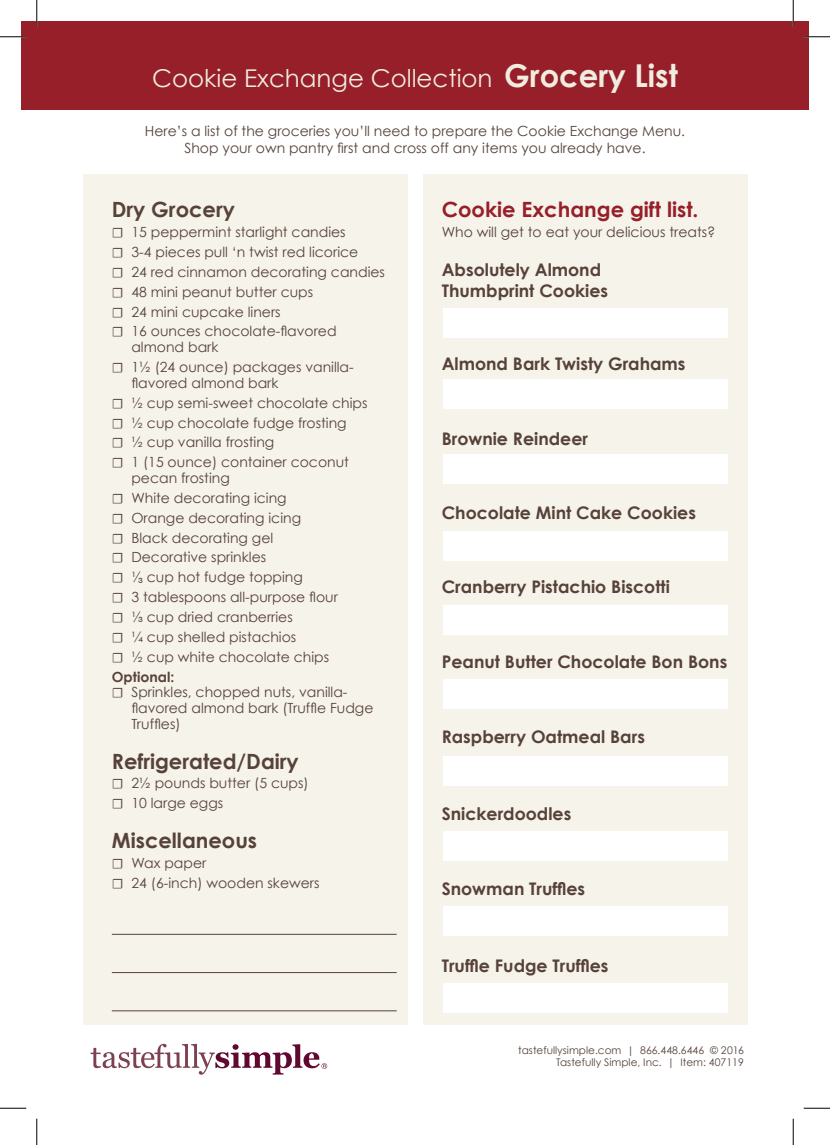
<style>
.page{position:relative;width:830px;height:1145px;background:#fff}
.page>*{position:absolute;margin:0;border:0;box-sizing:border-box;transform-origin:0 0}
.t1{font:24.5px "Century Gothic";color:#f1ece0}
.t2{font:700 21px "Century Gothic";color:#564239}
.t3{font:700 21px "Century Gothic";color:#961f29}
.t4{font:700 17.32px/20.8px "Century Gothic";color:#564239}
.t5{font:14px/15.8px "Century Gothic";color:#564239}
.t6{font:700 14px "Century Gothic";color:#564239}
.t7{font:10.5px/12.6px "Century Gothic";color:#564239;text-align:right}
.s1{font-weight:700;font-size:31.5px}
.s2{font-family:"Minion Pro"}
</style>
<div class="page">
<div style="left:22px;top:21px;width:786px;height:89px;background:#961f29"></div>
<div style="left:83px;top:174px;width:324px;height:851px;background:#f6f3eb"></div>
<div style="left:423px;top:174px;width:324px;height:851px;background:#f6f3eb"></div>
<svg style="left:91px;top:1043px;width:236px;height:31px"></svg>
<hr style="left:112px;top:1010px;width:285px;height:1px;background:#564239">
<hr style="left:112px;top:933px;width:285px;height:1px;background:#564239">
<hr style="left:112px;top:972px;width:285px;height:1px;background:#564239">
<div style="left:442px;top:309px;width:285px;height:29px;background:#fff"></div>
<div style="left:442px;top:379px;width:285px;height:29px;background:#fff"></div>
<div style="left:442px;top:455px;width:285px;height:29px;background:#fff"></div>
<div style="left:442px;top:605px;width:285px;height:29px;background:#fff"></div>
<div style="left:442px;top:531px;width:285px;height:29px;background:#fff"></div>
<div style="left:442px;top:680px;width:285px;height:29px;background:#fff"></div>
<div style="left:442px;top:756px;width:285px;height:29px;background:#fff"></div>
<div style="left:442px;top:831px;width:285px;height:29px;background:#fff"></div>
<div style="left:442px;top:906px;width:285px;height:29px;background:#fff"></div>
<div style="left:442px;top:983px;width:285px;height:29px;background:#fff"></div>
<svg style="left:0;top:36px;width:26px;height:1px"></svg>
<svg style="left:803px;top:36px;width:27px;height:1px"></svg>
<svg style="left:0;top:1107px;width:26px;height:1px"></svg>
<svg style="left:803px;top:1107px;width:27px;height:1px"></svg>
<svg style="left:36px;top:0;width:1px;height:26px"></svg>
<svg style="left:36px;top:1118px;width:1px;height:26px"></svg>
<svg style="left:792px;top:0;width:1px;height:26px"></svg>
<svg style="left:792px;top:1118px;width:1px;height:26px"></svg>
<p class="t1" style="left:152px;top:63px;width:527px">Cookie Exchange Collection <span class="s1">Grocery List</span></p>
<p class="t5" style="left:145px;top:122px;width:541px;line-height:16.8px;text-align:center">Here’s a list of the groceries you’ll need to prepare the Cookie Exchange Menu.<br>Shop your own pantry first and cross off any items you already have.</p>
<p class="t2" style="left:112px;top:196px;width:125px">Dry Grocery</p>
<p class="t5" style="left:112px;top:224px;width:235px"><span class="s2">☐</span> 15 peppermint starlight candies</p>
<p class="t5" style="left:112px;top:244px;width:248px"><span class="s2">☐</span> 3-4 pieces pull ‘n twist red licorice</p>
<p class="t5" style="left:112px;top:264px;width:275px"><span class="s2">☐</span> 24 red cinnamon decorating candies</p>
<p class="t5" style="left:112px;top:284px;width:203px"><span class="s2">☐</span> 48 mini peanut butter cups</p>
<p class="t5" style="left:112px;top:303px;width:170px"><span class="s2">☐</span> 24 mini cupcake liners</p>
<p class="t5" style="left:131px;top:323px;width:207px;text-indent:-20px"><span class="s2">☐</span> 16 ounces chocolate-flavored almond bark</p>
<p class="t5" style="left:131px;top:359px;width:224px;text-indent:-20px"><span class="s2">☐</span> 1½ (24 ounce) packages vanilla&shy;flavored almond bark</p>
<p class="t5" style="left:112px;top:394px;width:257px"><span class="s2">☐</span> ½ cup semi-sweet chocolate chips</p>
<p class="t5" style="left:112px;top:414px;width:236px"><span class="s2">☐</span> ½ cup chocolate fudge frosting</p>
<p class="t5" style="left:112px;top:434px;width:164px"><span class="s2">☐</span> ½ cup vanilla frosting</p>
<p class="t5" style="left:131px;top:454px;width:219px;text-indent:-20px"><span class="s2">☐</span> 1 (15 ounce) container coconut pecan frosting</p>
<p class="t5" style="left:112px;top:490px;width:176px"><span class="s2">☐</span> White decorating icing</p>
<p class="t5" style="left:112px;top:509px;width:191px"><span class="s2">☐</span> Orange decorating icing</p>
<p class="t5" style="left:112px;top:529px;width:163px"><span class="s2">☐</span> Black decorating gel</p>
<p class="t5" style="left:112px;top:549px;width:156px"><span class="s2">☐</span> Decorative sprinkles</p>
<p class="t5" style="left:112px;top:569px;width:192px"><span class="s2">☐</span> ¹⁄³ cup hot fudge topping</p>
<p class="t5" style="left:112px;top:589px;width:228px"><span class="s2">☐</span> 3 tablespoons all-purpose flour</p>
<p class="t5" style="left:112px;top:609px;width:182px"><span class="s2">☐</span> ¹⁄³ cup dried cranberries</p>
<p class="t5" style="left:112px;top:628px;width:186px"><span class="s2">☐</span> ¼ cup shelled pistachios</p>
<p class="t5" style="left:112px;top:648px;width:219px"><span class="s2">☐</span> ½ cup white chocolate chips</p>
<p class="t6" style="left:112px;top:667px;width:64px">Optional:</p>
<p class="t5" style="left:112px;top:684px;width:237px"><span class="s2">☐</span> Sprinkles, chopped nuts, vanilla-</p>
<p class="t5" style="left:131px;top:700px;width:243px">flavored almond bark (Truffle Fudge</p>
<p class="t5" style="left:131px;top:715px;width:51px">Truffles)</p>
<p class="t2" style="left:112px;top:747px;width:188px">Refrigerated/Dairy</p>
<p class="t5" style="left:112px;top:775px;width:198px"><span class="s2">☐</span> 2½ pounds butter (5 cups)</p>
<p class="t5" style="left:112px;top:795px;width:113px"><span class="s2">☐</span> 10 large eggs</p>
<p class="t2" style="left:112px;top:827px;width:147px">Miscellaneous</p>
<p class="t5" style="left:112px;top:854px;width:96px"><span class="s2">☐</span> Wax paper</p>
<p class="t5" style="left:112px;top:874px;width:209px"><span class="s2">☐</span> 24 (6-inch) wooden skewers</p>
<p class="t3" style="left:441px;top:196px;width:258px">Cookie Exchange gift list.</p>
<p class="t5" style="left:441px;top:224px;width:275px">Who will get to eat your delicious treats?</p>
<p class="t4" style="left:441px;top:259px;width:168px">Absolutely Almond<br>Thumbprint Cookies</p>
<p class="t4" style="left:441px;top:352px;width:245px">Almond Bark Twisty Grahams</p>
<p class="t4" style="left:441px;top:428px;width:148px">Brownie Reindeer</p>
<p class="t4" style="left:441px;top:502px;width:256px">Chocolate Mint Cake Cookies</p>
<p class="t4" style="left:441px;top:576px;width:230px">Cranberry Pistachio Biscotti</p>
<p class="t4" style="left:441px;top:651px;width:287px">Peanut Butter Chocolate Bon Bons</p>
<p class="t4" style="left:441px;top:726px;width:205px">Raspberry Oatmeal Bars</p>
<p class="t4" style="left:441px;top:803px;width:131px">Snickerdoodles</p>
<p class="t4" style="left:441px;top:878px;width:145px">Snowman Truffles</p>
<p class="t4" style="left:441px;top:954px;width:168px">Truffle Fudge Truffles</p>
<p class="t7" style="left:518px;top:1043px;width:227px">tastefullysimple.com | 866.448.6446 © 2016<br>Tastefully Simple, Inc. | Item: 407119</p>
</div>
